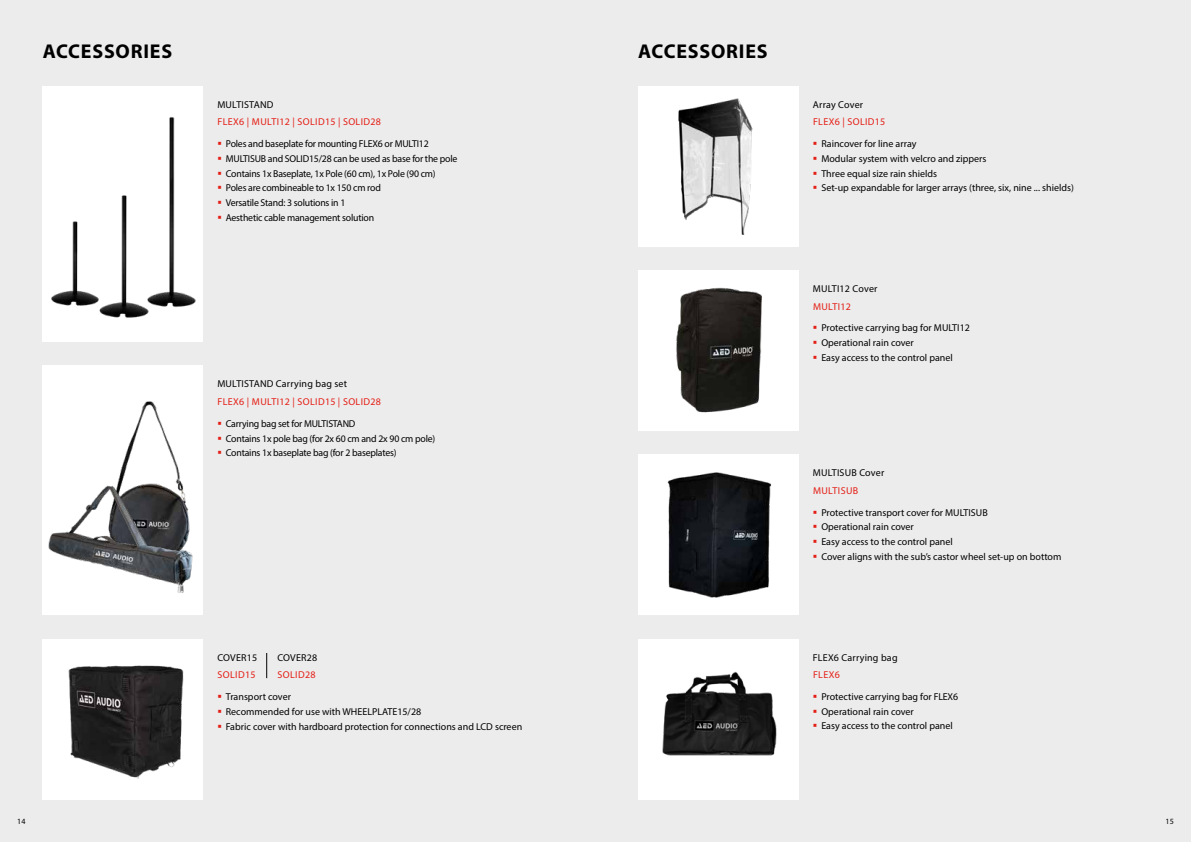
<style>
.page{position:relative;width:1191px;height:842px;background:#fff}
.page>*{position:absolute;margin:0;border:0;box-sizing:border-box;transform-origin:0 0}
.t1{font:700 20px "Myriad Pro";letter-spacing:.04em;color:#000}
.t2{font:10px/14.8px "Myriad Pro";color:#000}
.t3{font:10px/14.8px "Myriad Pro";letter-spacing:-.02em;color:#000}
.t4{font:10px "Myriad Pro";letter-spacing:.04em;color:#e41e15}
.t5{font:10px "Myriad Pro";letter-spacing:.02em;color:#000}
.t6{font:8px "Myriad Pro";color:#000}
</style>
<div class="page">
<div style="left:590px;top:0;width:601px;height:842px;background:#ececec"></div>
<div style="left:0;top:0;width:601px;height:842px;background:#ececec"></div>
<div style="left:638px;top:86px;width:160px;height:160px;background:#fff"></div>
<img style="left:678px;top:98px;width:75px;height:136px">
<div style="left:638px;top:270px;width:160px;height:161px;background:#fff"></div>
<img style="left:676px;top:287px;width:86px;height:126px">
<img style="left:638px;top:454px;width:160px;height:161px">
<div style="left:638px;top:639px;width:160px;height:160px;background:#fff"></div>
<img style="left:662px;top:671px;width:115px;height:85px">
<div style="left:43px;top:366px;width:160px;height:249px;background:#fff"></div>
<img style="left:125px;top:401px;width:48px;height:53px">
<img style="left:48px;top:454px;width:145px;height:139px">
<div style="left:43px;top:639px;width:160px;height:160px;background:#fff"></div>
<img style="left:68px;top:665px;width:116px;height:114px">
<svg style="left:266px;top:653px;width:1px;height:25px"></svg>
<div style="left:43px;top:86px;width:160px;height:256px;background:#fff"></div>
<img style="left:99px;top:195px;width:50px;height:123px">
<img style="left:51px;top:195px;width:56px;height:114px">
<img style="left:139px;top:117px;width:57px;height:193px">
<h1 class="t1" style="left:43px;top:38px;width:131px">ACCESSORIES</h1>
<h1 class="t1" style="left:638px;top:38px;width:131px">ACCESSORIES</h1>
<p class="t5" style="left:217px;top:98px;width:58px">MULTISTAND</p>
<p class="t4" style="left:217px;top:116px;width:165px">FLEX6 | MULTI12 | SOLID15 | SOLID28</p>
<p class="t3" style="left:226px;top:136px;width:233px">Poles and baseplate for mounting FLEX6 or MULTI12<br>MULTISUB and SOLID15/28 can be used as base for the pole Contains 1x Baseplate, 1x Pole (60 cm), 1x Pole (90 cm)<br>Poles are combineable to 1x 150 cm rod<br>Versatile Stand: 3 solutions in 1<br>Aesthetic cable management solution</p>
<p class="t5" style="left:217px;top:378px;width:131px">MULTISTAND Carrying bag set</p>
<p class="t3" style="left:226px;top:416px;width:211px">Carrying bag set for MULTISTAND<br>Contains 1x pole bag (for 2x 60 cm and 2x 90 cm pole)<br>Contains 1x baseplate bag (for 2 baseplates)</p>
<p class="t4" style="left:217px;top:395px;width:165px">FLEX6 | MULTI12 | SOLID15 | SOLID28</p>
<p class="t5" style="left:217px;top:651px;width:41px">COVER15</p>
<p class="t5" style="left:277px;top:651px;width:41px">COVER28</p>
<p class="t2" style="left:226px;top:689px;width:298px">Transport cover<br>Recommended for use with WHEELPLATE15/28<br>Fabric cover with hardboard protection for connections and LCD screen</p>
<p class="t4" style="left:217px;top:669px;width:39px">SOLID15</p>
<p class="t4" style="left:277px;top:669px;width:39px">SOLID28</p>
<p class="t2" style="left:813px;top:97px;width:52px">Array Cover</p>
<p class="t2" style="left:821px;top:136px;width:254px">Raincover for line array<br>Modular system with velcro and zippers<br>Three equal size rain shields<br>Set-up expandable for larger arrays (three, six, nine ... shields)</p>
<p class="t4" style="left:813px;top:116px;width:74px">FLEX6 | SOLID15</p>
<p class="t5" style="left:813px;top:282px;width:66px">MULTI12 Cover</p>
<p class="t2" style="left:821px;top:320px;width:150px">Protective carrying bag for MULTI12<br>Operational rain cover<br>Easy access to the control panel</p>
<p class="t4" style="left:813px;top:300px;width:40px">MULTI12</p>
<p class="t5" style="left:813px;top:467px;width:73px">MULTISUB Cover</p>
<p class="t2" style="left:821px;top:505px;width:241px">Protective transport cover for MULTISUB<br>Operational rain cover<br>Easy access to the control panel<br>Cover aligns with the sub’s castor wheel set-up on bottom</p>
<p class="t4" style="left:813px;top:484px;width:47px">MULTISUB</p>
<p class="t5" style="left:813px;top:651px;width:86px">FLEX6 Carrying bag</p>
<p class="t2" style="left:821px;top:689px;width:138px">Protective carrying bag for FLEX6<br>Operational rain cover<br>Easy access to the control panel</p>
<p class="t4" style="left:813px;top:669px;width:28px">FLEX6</p>
<p class="t6" style="left:17px;top:816px;width:10px">14</p>
<p class="t6" style="left:1165px;top:816px;width:10px">15</p>
</div>
